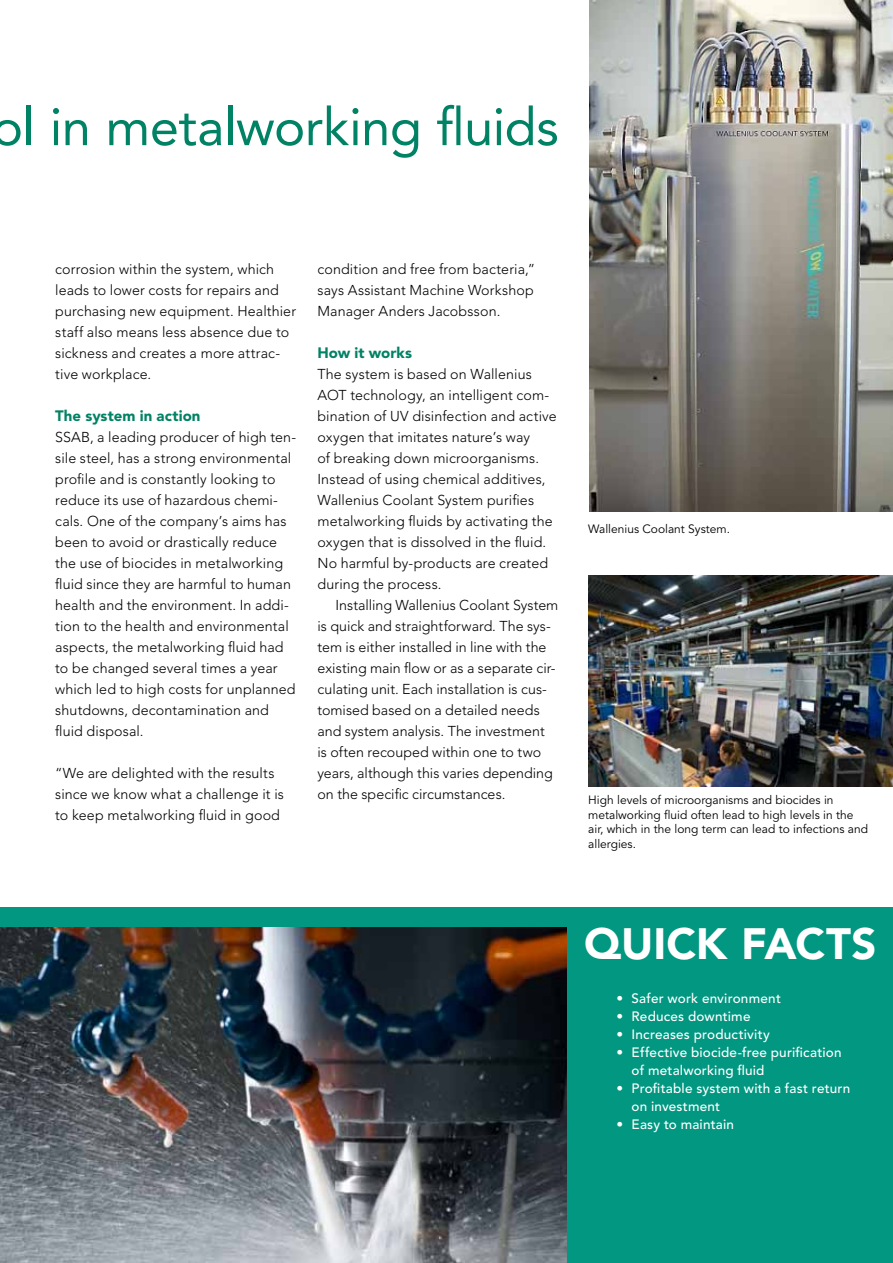
<style>
.page{position:relative;width:893px;height:1263px;background:#fff}
.page>*{position:absolute;margin:0;border:0;box-sizing:border-box;transform-origin:0 0}
.t1{font:52.5px "Avenir LT Std";letter-spacing:-.01em;color:#008265}
.t2{font:900 43.5px "Avenir LT Std";color:#fff}
.t3{font:900 15px "Avenir LT Std";letter-spacing:.005em;color:#008265}
.t4{font:300 14.25px/21px "Avenir LT Std";letter-spacing:.01em;color:#000}
.t5{font:500 13.5px/18px "Avenir LT Std";letter-spacing:.015em;color:#fff}
.t6{font:12px/14.4px "Avenir LT Std";color:#000}
</style>
<div class="page">
<img style="left:589px;top:0;width:304px;height:511px">
<div style="left:566px;top:927px;width:327px;height:336px;background:#019781"></div>
<img style="left:0;top:927px;width:566px;height:336px">
<img style="left:588px;top:576px;width:305px;height:211px">
<div style="left:0;top:907px;width:893px;height:20px;background:#019781"></div>
<h1 class="t1" style="left:-8px;top:96px;width:568px">ol in metalworking fluids</h1>
<p class="t4" style="left:55px;top:258px;width:242px">corrosion within the system, which leads to lower costs for repairs and purchasing new equipment. Healthier staff also means less absence due to sickness and creates a more attrac&shy;tive workplace.</p>
<p class="t3" style="left:55px;top:406px;width:147px">The system in action</p>
<p class="t4" style="left:55px;top:426px;width:242px">SSAB, a leading producer of high ten&shy;sile steel, has a strong environmental profile and is constantly looking to reduce its use of hazardous chemi&shy;cals. One of the company’s aims has been to avoid or drastically reduce the use of biocides in metalworking fluid since they are harmful to human health and the environment. In addi&shy;tion to the health and environmental aspects, the metalworking fluid had to be changed several times a year which led to high costs for unplanned shutdowns, decontamination and fluid disposal.</p>
<p class="t4" style="left:55px;top:762px;width:230px">“We are delighted with the results since we know what a challenge it is to keep metalworking fluid in good</p>
<p class="t4" style="left:317px;top:258px;width:219px;text-align:justify">condition and free from bacteria,” says Assistant Machine Workshop Manager Anders Jacobsson.</p>
<p class="t3" style="left:317px;top:343px;width:96px">How it works</p>
<p class="t4" style="left:317px;top:363px;width:241px">The system is based on Wallenius AOT technology, an intelligent com&shy;bination of UV disinfection and active oxygen that imitates nature’s way<br>of breaking down microorganisms.<br>Instead of using chemical additives, Wallenius Coolant System purifies metalworking fluids by activating the oxygen that is dissolved in the fluid.<br>No harmful by-products are created during the process.</p>
<p class="t4" style="left:317px;top:594px;width:242px;text-indent:18px">Installing Wallenius Coolant System is quick and straightforward. The sys&shy;tem is either installed in line with the existing main flow or as a separate cir&shy;culating unit. Each installation is cus&shy;tomised based on a detailed needs and system analysis. The investment<br>is often recouped within one to two years, although this varies depending on the specific circumstances.</p>
<p class="t6" style="left:588px;top:522px;width:143px">Wallenius Coolant System.</p>
<p class="t6" style="left:588px;top:793px;width:281px">High levels of microorganisms and biocides in metalworking fluid often lead to high levels in the air, which in the long term can lead to infections and allergies.</p>
<h2 class="t2" style="left:584px;top:917px;width:294px">QUICK FACTS</h2>
<p class="t5" style="left:617px;top:990px;width:166px">• Safer work environment</p>
<p class="t5" style="left:617px;top:1008px;width:135px">• Reduces downtime</p>
<p class="t5" style="left:617px;top:1026px;width:155px">• Increases productivity</p>
<p class="t5" style="left:632px;top:1044px;width:211px;text-indent:-15px">• Effective biocide-free purification of metalworking fluid</p>
<p class="t5" style="left:632px;top:1080px;width:220px;text-indent:-15px">• Profitable system with a fast return on investment</p>
<p class="t5" style="left:617px;top:1116px;width:119px">• Easy to maintain</p>
</div>
